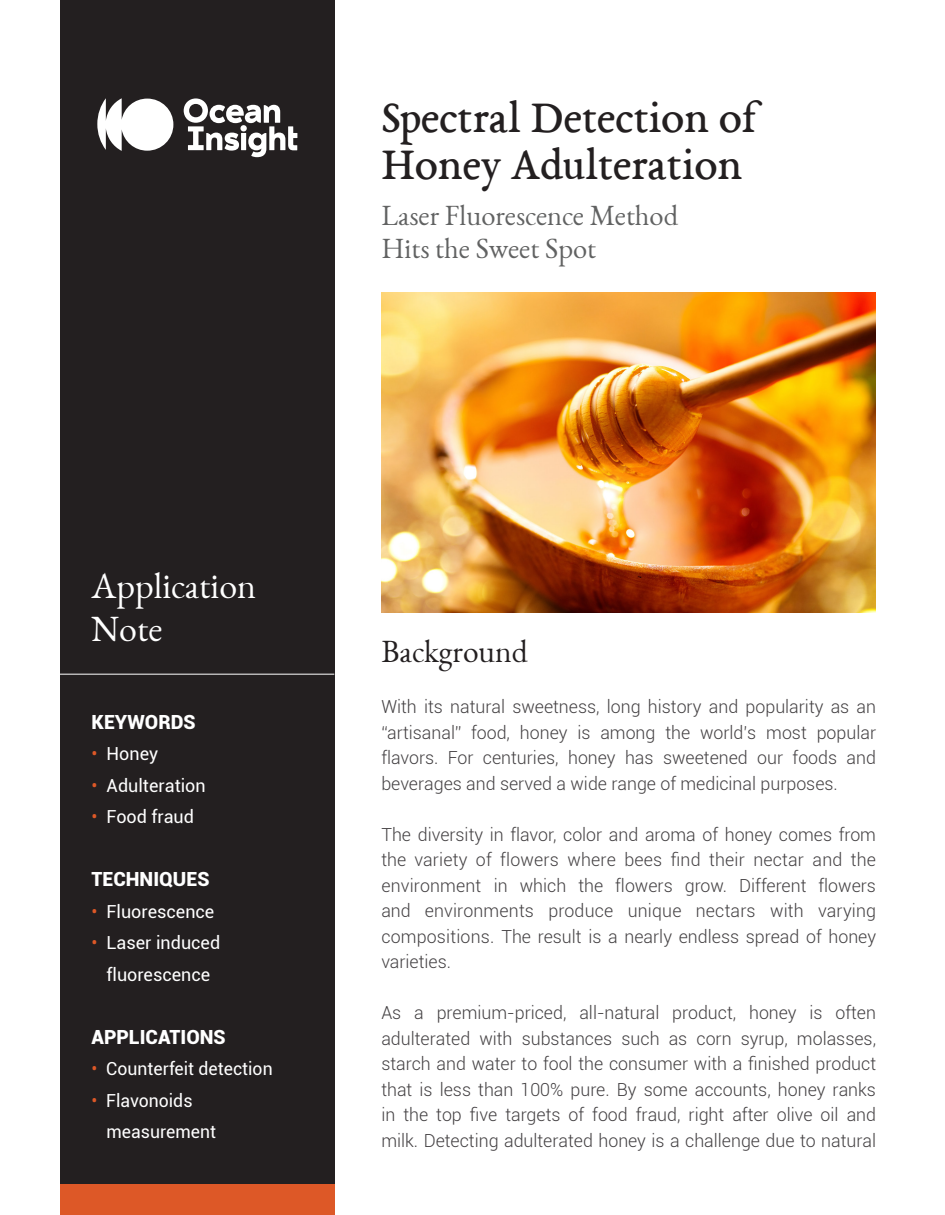
<style>
.page{position:relative;width:945px;height:1215px;background:#fff}
.page>*{position:absolute;margin:0;border:0;box-sizing:border-box;transform-origin:0 0}
.t1{font:46.5px/46.5px "EB Garamond 08";color:#231f20}
.t2{font:36px "EB Garamond 12";color:#fff}
.t3{font:31.5px "EB Garamond 12";color:#231f20}
.t4{font:28.5px "EB Garamond 12";color:#616262}
.t5{font:900 19.5px "Roboto";color:#fff}
.t6{font:300 18px/25.5px "Roboto";color:#434042;text-align:justify}
.t7{font:18px "Roboto";color:#fff}
.t8{font:italic 18px "Roboto";color:#231f20}
.s1{color:#dd5827}
</style>
<div class="page">
<div style="left:60px;top:0;width:274px;height:1215px;background:#231f20"></div>
<div style="left:60px;top:1185px;width:274px;height:30px;background:#dd5827"></div>
<img style="left:381px;top:293px;width:495px;height:319px">
<hr style="left:52px;top:674px;width:282px;height:1px;background:#fff">
<svg style="left:97px;top:98px;width:76px;height:53px"></svg>
<svg style="left:184px;top:98px;width:113px;height:59px"></svg>
<p class="t1" style="left:381px;top:94px;width:376px">Spectral Detection of<br>Honey Adulteration</p>
<p class="t4" style="left:381px;top:198px;width:298px">Laser Fluorescence Method</p>
<p class="t4" style="left:381px;top:231px;width:216px">Hits the Sweet Spot</p>
<p class="t2" style="left:92px;top:563px;width:166px">Application</p>
<p class="t2" style="left:92px;top:606px;width:72px">Note</p>
<p class="t5" style="left:92px;top:708px;width:106px">KEYWORDS</p>
<p class="t7" style="left:92px;top:741px;width:68px"><span class="s1">•</span> Honey</p>
<p class="t7" style="left:92px;top:772px;width:116px"><span class="s1">•</span> Adulteration</p>
<p class="t7" style="left:92px;top:804px;width:104px"><span class="s1">•</span> Food fraud</p>
<p class="t5" style="left:92px;top:865px;width:119px">TECHNIQUES</p>
<p class="t7" style="left:92px;top:898px;width:124px"><span class="s1">•</span> Fluorescence</p>
<p class="t7" style="left:92px;top:930px;width:130px"><span class="s1">•</span> Laser induced</p>
<p class="t7" style="left:107px;top:961px;width:105px">fluorescence</p>
<p class="t5" style="left:92px;top:1023px;width:136px">APPLICATIONS</p>
<p class="t7" style="left:92px;top:1056px;width:183px"><span class="s1">•</span> Counterfeit detection</p>
<p class="t7" style="left:92px;top:1087px;width:103px"><span class="s1">•</span> Flavonoids</p>
<p class="t7" style="left:107px;top:1119px;width:111px">measurement</p>
<p class="t3" style="left:381px;top:631px;width:148px">Background</p>
<p class="t6" style="left:381px;top:694px;width:496px">With its natural sweetness, long history and popularity as an “artisanal” food, honey is among the world’s most popular flavors. For centuries, honey has sweetened our foods and beverages and served a wide range of medicinal purposes.</p>
<p class="t6" style="left:381px;top:821px;width:496px">The diversity in flavor, color and aroma of honey comes from the variety of flowers where bees find their nectar and the environment in which the flowers grow. Different flowers and environments produce unique nectars with varying compositions. The result is a nearly endless spread of honey varieties.</p>
<p class="t6" style="left:381px;top:1000px;width:496px">As a premium-priced, all-natural product, honey is often adulterated with substances such as corn syrup, molasses, starch and water to fool the consumer with a finished product that is less than 100% pure. By some accounts, honey ranks in the top five targets of food fraud, right after olive oil and milk. Detecting adulterated honey is a challenge due to natural</p>
<p class="t8" style="left:411px;top:1133px;width:466px">Unlocking the Unknown with Applied Spectral Knowledge.</p>
</div>
